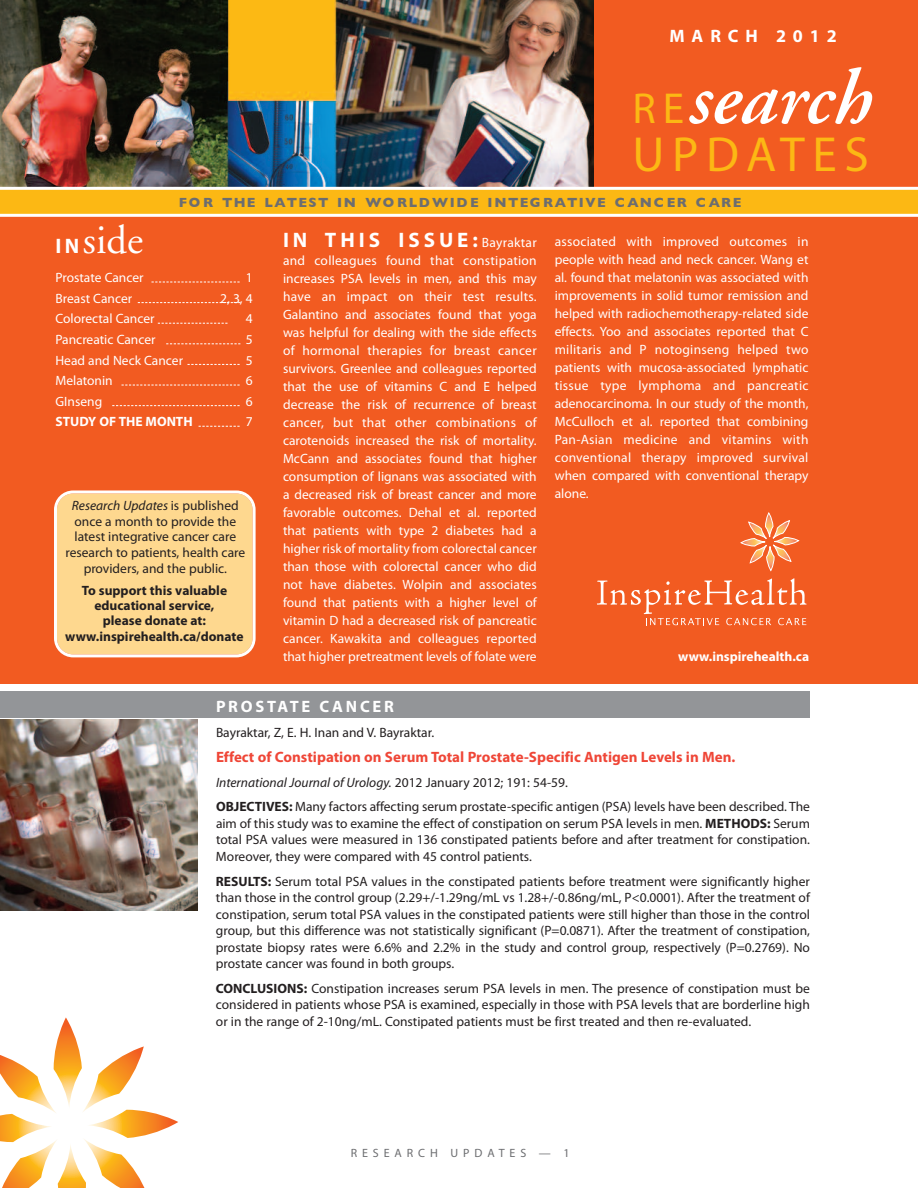
<style>
.page{position:relative;width:918px;height:1188px;background:#fff}
.page>*{position:absolute;margin:0;border:0;box-sizing:border-box;transform-origin:0 0}
.t1{font:italic 600 78px "Adobe Garamond";color:#fff}
.t2{font:49.5px "Myriad Pro";letter-spacing:.155em;color:#fcb814}
.t3{font:43.5px "Myriad Pro";color:#fcb814}
.t4{font:40.5px "Adobe Garamond";color:#fff}
.t5{font:700 21px "Myriad Pro";letter-spacing:.19em;color:#fff}
.t6{font:700 18px "Myriad Pro";letter-spacing:.39em;color:#fff}
.t7{font:700 16.5px "Myriad Pro";letter-spacing:.165em;color:#fff}
.t8{font:700 15px "Myriad Pro";color:#ef4637}
.t9{font:13.5px/18px "Myriad Pro";color:#fff;text-align:justify}
.t10{font:13.5px/16.5px "Myriad Pro";color:#231f20;text-align:justify}
.t11{font:italic 13.5px "Myriad";color:#231f20}
.t12{font:700 13.5px/15.3px "Myriad Pro";color:#231f20;text-align:center}
.t13{font:700 13.5px "Gill Sans";letter-spacing:.105em;color:#6c6d70}
.t14{font:700 13.5px "Myriad Pro";color:#fff}
.t15{font:12px "Myriad Pro";letter-spacing:.41em;color:#6c6d70}
.s1{font-family:"Myriad Pro";font-weight:700;font-size:21px}
.s2{font-family:"Myriad Pro";font-style:normal}
.s3{font-weight:400;font-size:13.5px}
.s4{font-weight:700}
</style>
<div class="page">
<svg style="left:0;top:910px;width:197px;height:1px"></svg>
<img style="left:0;top:720px;width:197px;height:190px">
<div style="left:0;top:691px;width:810px;height:27px;background:#939598"></div>
<div style="left:0;top:216px;width:918px;height:467px;background:#f25b21"></div>
<img style="left:0;top:0;width:594px;height:187px">
<div style="left:0;top:189px;width:918px;height:27px;background:#fcb814"></div>
<div style="left:594px;top:0;width:324px;height:189px;background:#f25b21"></div>
<svg style="left:0;top:1017px;width:178px;height:171px"></svg>
<hr style="left:0;top:187px;width:918px;height:3px;background:#fff">
<hr style="left:0;top:214px;width:918px;height:3px;background:#fff">
<svg style="left:54px;top:490px;width:202px;height:167px;background:#fdd894"></svg>
<svg style="left:151px;top:282px;width:89px;height:1px"></svg>
<svg style="left:138px;top:302px;width:102px;height:1px"></svg>
<svg style="left:166px;top:343px;width:74px;height:1px"></svg>
<svg style="left:188px;top:364px;width:52px;height:1px"></svg>
<svg style="left:122px;top:385px;width:118px;height:1px"></svg>
<svg style="left:112px;top:405px;width:128px;height:1px"></svg>
<svg style="left:158px;top:323px;width:70px;height:1px"></svg>
<svg style="left:199px;top:426px;width:41px;height:1px"></svg>
<svg style="left:740px;top:512px;width:60px;height:60px"></svg>
<svg style="left:597px;top:578px;width:209px;height:47px"></svg>
<h3 class="t6" style="left:669px;top:29px;width:169px">MARCH 2012</h3>
<h1 class="t1" style="left:689px;top:67px;width:184px">search</h1>
<h3 class="t3" style="left:633px;top:92px;width:53px">RE</h3>
<h2 class="t2" style="left:633px;top:135px;width:238px">UPDATES</h2>
<p class="t13" style="left:179px;top:195px;width:564px">FO R THE LATEST IN WO RLDWIDE INTEGRATIVE CANCER CARE</p>
<h3 class="t4" style="left:56px;top:224px;width:89px"><span class="s1">I N</span> side</h3>
<p class="t9" style="left:56px;top:270px;width:90px">Prostate Cancer</p>
<p class="t9" style="left:246px;top:270px;width:8px">1</p>
<p class="t9" style="left:56px;top:290px;width:78px">Breast Cancer</p>
<p class="t9" style="left:220px;top:290px;width:34px">2, 3, 4</p>
<p class="t9" style="left:56px;top:311px;width:101px">Colorectal Cancer</p>
<p class="t9" style="left:246px;top:311px;width:8px">4</p>
<p class="t9" style="left:55px;top:332px;width:102px">Pancreatic Cancer</p>
<p class="t9" style="left:246px;top:332px;width:8px">5</p>
<p class="t9" style="left:56px;top:352px;width:129px">Head and Neck Cancer</p>
<p class="t9" style="left:246px;top:352px;width:8px">5</p>
<p class="t9" style="left:56px;top:373px;width:59px">Melatonin</p>
<p class="t9" style="left:246px;top:373px;width:8px">6</p>
<p class="t9" style="left:56px;top:393px;width:48px">GInseng</p>
<p class="t9" style="left:246px;top:393px;width:8px">6</p>
<p class="t14" style="left:56px;top:417px;width:139px">STUDY OF THE MONTH</p>
<p class="t9" style="left:246px;top:414px;width:8px">7</p>
<p class="t11" style="left:72px;top:500px;width:168px">Research Updates <span class="s2">is published</span></p>
<p class="t10" style="left:65px;top:514px;width:181px;line-height:15.9px;text-align:center">once a month to provide the latest integrative cancer care research to patients, health care providers, and the public.</p>
<p class="t12" style="left:65px;top:584px;width:180px">To support this valuable educational service,<br>please donate at: www.inspirehealth.ca/donate</p>
<h3 class="t5" style="left:283px;top:232px;width:255px">IN THIS ISSUE:<span class="s3">Bayraktar</span></h3>
<p class="t9" style="left:283px;top:252px;width:255px">and colleagues found that constipation increases PSA levels in men, and this may have an impact on their test results.<br>Galantino and associates found that yoga was helpful for dealing with the side effects of hormonal therapies for breast cancer survivors. Greenlee and colleagues reported that the use of vitamins C and E helped decrease the risk of recurrence of breast cancer, but that other combinations of carotenoids increased the risk of mortality.<br>McCann and associates found that higher consumption of lignans was associated with a decreased risk of breast cancer and more favorable outcomes. Dehal et al. reported that patients with type 2 diabetes had a higher risk of mortality from colorectal cancer than those with colorectal cancer who did not have diabetes. Wolpin and associates found that patients with a higher level of vitamin D had a decreased risk of pancreatic cancer. Kawakita and colleagues reported that higher pretreatment levels of folate were</p>
<p class="t9" style="left:555px;top:233px;width:255px">associated with improved outcomes in people with head and neck cancer. Wang et al. found that melatonin was associated with improvements in solid tumor remission and helped with radiochemotherapy-related side effects. Yoo and associates reported that C militaris and P notoginseng helped two patients with mucosa-associated lymphatic tissue type lymphoma and pancreatic adenocarcinoma. In our study of the month, McCulloch et al. reported that combining Pan-Asian medicine and vitamins with conventional therapy improved survival when compared with conventional therapy alone.</p>
<p class="t14" style="left:678px;top:652px;width:132px">www.inspirehealth.ca</p>
<p class="t7" style="left:216px;top:701px;width:179px">PROSTATE CANCER</p>
<p class="t10" style="left:216px;top:725px;width:220px">Bayraktar, Z, E. H. Inan and V. Bayraktar.</p>
<p class="t8" style="left:216px;top:751px;width:521px">Effect of Constipation on Serum Total Prostate-Specific Antigen Levels in Men.</p>
<p class="t11" style="left:216px;top:777px;width:353px">International Journal of Urology. <span class="s2">2012 January 2012; 191: 54-59.</span></p>
<p class="t10" style="left:216px;top:800px;width:596px"><span class="s4">OBJECTIVES:</span> Many factors affecting serum prostate-specific antigen (PSA) levels have been described. The aim of this study was to examine the effect of constipation on serum PSA levels in men. <span class="s4">METHODS:</span> Serum total PSA values were measured in 136 constipated patients before and after treatment for constipation.<br>Moreover, they were compared with 45 control patients.</p>
<p class="t10" style="left:216px;top:874px;width:596px"><span class="s4">RESULTS:</span> Serum total PSA values in the constipated patients before treatment were significantly higher than those in the control group (2.29+/-1.29ng/mL vs 1.28+/-0.86ng/mL, P&lt;0.0001). After the treatment of constipation, serum total PSA values in the constipated patients were still higher than those in the control group, but this difference was not statistically significant (P=0.0871). After the treatment of constipation, prostate biopsy rates were 6.6% and 2.2% in the study and control group, respectively (P=0.2769). No prostate cancer was found in both groups.</p>
<p class="t10" style="left:216px;top:981px;width:596px"><span class="s4">CONCLUSIONS:</span> Constipation increases serum PSA levels in men. The presence of constipation must be considered in patients whose PSA is examined, especially in those with PSA levels that are borderline high or in the range of 2-10ng/mL. Constipated patients must be first treated and then re-evaluated.</p>
<p class="t15" style="left:351px;top:1148px;width:221px">RESEARCH UPDATES — 1</p>
</div>
